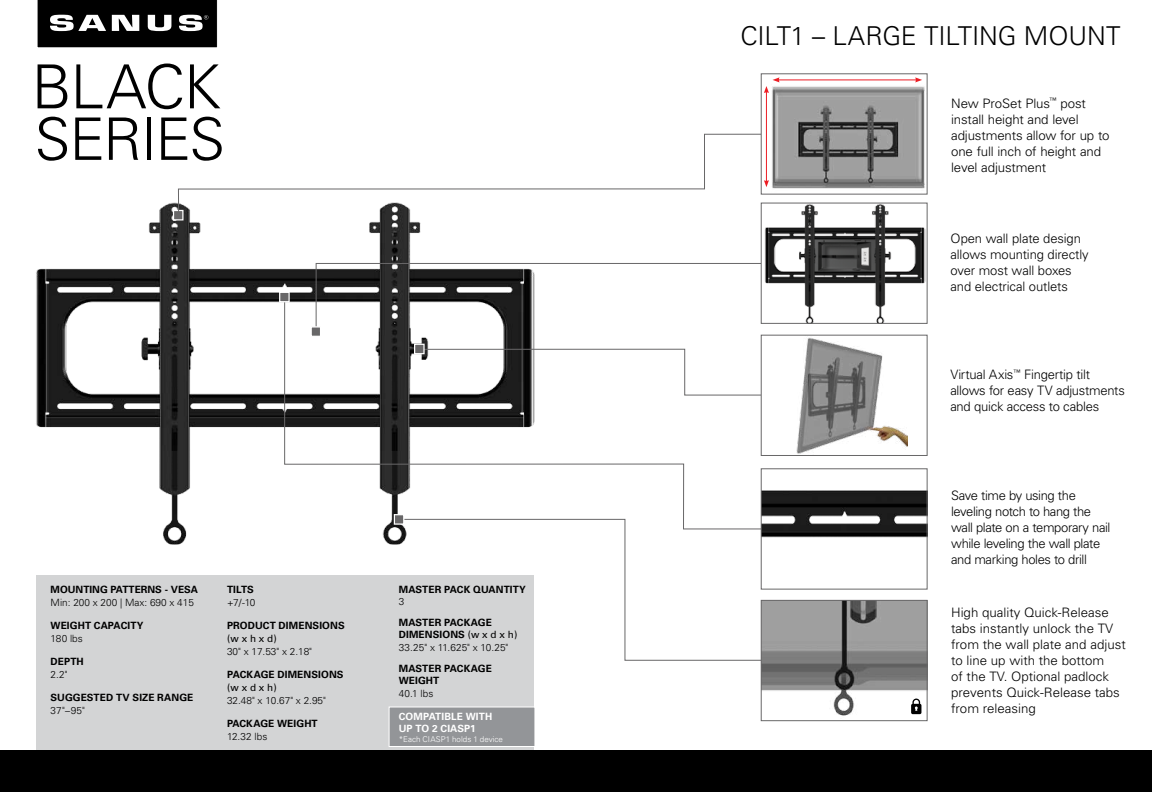
<style>
.page{position:relative;width:1152px;height:792px;background:#fff}
.page>*{position:absolute;margin:0;border:0;box-sizing:border-box;transform-origin:0 0}
.t1{font:300 60.8px "Univers";letter-spacing:-.025em;color:#000}
.t2{font:300 58.6px "Univers";letter-spacing:-.025em;color:#000}
.t3{font:300 26px "Univers";letter-spacing:-.01em;color:#000}
.t4{font:300 13px/16px "Univers";letter-spacing:-.01em;color:#000}
.t5{font:300 13px/16px "Univers";letter-spacing:-.03em;color:#000}
.t6{font:700 10px/12px "Univers";letter-spacing:.01em;color:#000}
.t7{font:300 10px "Univers";color:#000}
.t8{font:700 10px/12px "Univers";letter-spacing:.01em;color:#fff}
.t9{font:10px "Univers";color:#000}
.t10{font:300 8px "Univers";letter-spacing:.005em;color:#fff}
.s1{font-weight:400}
</style>
<div class="page">
<div style="left:37px;top:575px;width:497px;height:175px;background:#d3d4d5"></div>
<div style="left:0;top:751px;width:1152px;height:41px;background:#000"></div>
<svg style="left:37px;top:0;width:181px;height:48px;background:#2f2f2f"></svg>
<img style="left:36px;top:202px;width:385px;height:342px">
<svg style="left:316px;top:263px;width:445px;height:33px"></svg>
<svg style="left:284px;top:296px;width:495px;height:233px"></svg>
<svg style="left:395px;top:519px;width:379px;height:142px"></svg>
<div style="left:311px;top:326px;width:10px;height:11px;background:#686768;border:1px solid #fff"></div>
<div style="left:279px;top:292px;width:11px;height:10px;background:#686768;border:1px solid #fff"></div>
<div style="left:394px;top:514px;width:10px;height:11px;background:#686768;border:1px solid #fff"></div>
<div style="left:414px;top:344px;width:11px;height:10px;background:#686768;border:1px solid #fff"></div>
<div style="left:173px;top:210px;width:11px;height:11px;background:#686768;border:1px solid #fff"></div>
<svg style="left:178px;top:134px;width:588px;height:80px"></svg>
<img style="left:763px;top:205px;width:162px;height:117px">
<div style="left:761px;top:203px;width:166px;height:121px;border:1px solid #686768"></div>
<div style="left:761px;top:335px;width:166px;height:120px;background:#fff"></div>
<img style="left:796px;top:337px;width:112px;height:117px">
<div style="left:761px;top:335px;width:166px;height:121px;border:1px solid #686768"></div>
<img style="left:763px;top:471px;width:162px;height:116px">
<img style="left:763px;top:602px;width:162px;height:114px">
<div style="left:761px;top:600px;width:166px;height:121px;border:1px solid #686768"></div>
<img style="left:765px;top:80px;width:160px;height:112px">
<div style="left:389px;top:706px;width:146px;height:41px;background:#939598;border:1px solid #fff"></div>
<hr style="left:778px;top:79px;width:139px;height:1px;background:#ed1d24">
<svg style="left:915px;top:77px;width:7px;height:5px"></svg>
<hr style="left:766px;top:92px;width:1px;height:90px;background:#ed1d24">
<svg style="left:764px;top:77px;width:16px;height:16px"></svg>
<svg style="left:764px;top:180px;width:5px;height:7px"></svg>
<svg style="left:911px;top:699px;width:10px;height:15px"></svg>
<h1 class="t1" style="left:31px;top:50px;width:191px">BLACK</h1>
<h2 class="t2" style="left:35px;top:104px;width:192px">SERIES</h2>
<p class="t6" style="left:51px;top:583px;width:149px">MOUNTING PATTERNS - VESA</p>
<p class="t7" style="left:51px;top:596px;width:145px">Min: 200 x 200 | Max: 690 x 415</p>
<p class="t6" style="left:51px;top:619px;width:94px">WEIGHT CAPACITY</p>
<p class="t7" style="left:51px;top:632px;width:34px">180 lbs</p>
<p class="t6" style="left:51px;top:655px;width:35px">DEPTH</p>
<p class="t7" style="left:51px;top:668px;width:19px">2.2"</p>
<p class="t6" style="left:51px;top:691px;width:144px">SUGGESTED TV SIZE RANGE</p>
<p class="t7" style="left:51px;top:704px;width:36px">37"–95"</p>
<p class="t6" style="left:227px;top:583px;width:28px">TILTS</p>
<p class="t7" style="left:227px;top:596px;width:30px">+7/-10</p>
<p class="t6" style="left:227px;top:619px;width:119px">PRODUCT DIMENSIONS</p>
<p class="t9" style="left:227px;top:632px;width:51px">(w x h x d)</p>
<p class="t7" style="left:227px;top:645px;width:87px">30" x 17.53" x 2.18"</p>
<p class="t6" style="left:227px;top:668px;width:118px">PACKAGE DIMENSIONS</p>
<p class="t9" style="left:227px;top:681px;width:51px">(w x d x h)</p>
<p class="t7" style="left:227px;top:694px;width:100px">32.48" x 10.67" x 2.95"</p>
<p class="t6" style="left:227px;top:717px;width:92px">PACKAGE WEIGHT</p>
<p class="t7" style="left:227px;top:730px;width:42px">12.32 lbs</p>
<p class="t6" style="left:399px;top:583px;width:129px">MASTER PACK QUANTITY</p>
<p class="t7" style="left:399px;top:595px;width:7px">3</p>
<p class="t6" style="left:399px;top:616px;width:120px">MASTER PACKAGE<br>DIMENSIONS <span class="s1">(w x d x h)</span></p>
<p class="t7" style="left:399px;top:641px;width:111px">33.25" x 11.625" x 10.25"</p>
<p class="t6" style="left:399px;top:662px;width:95px">MASTER PACKAGE<br>WEIGHT</p>
<p class="t7" style="left:399px;top:687px;width:36px">40.1 lbs</p>
<p class="t8" style="left:399px;top:710px;width:95px">COMPATIBLE WITH<br>UP TO 2 CIASP1</p>
<p class="t10" style="left:399px;top:734px;width:106px">*Each CIASP1 holds 1 device</p>
<h3 class="t3" style="left:741px;top:20px;width:381px">CILT1 – LARGE TILTING MOUNT</h3>
<p class="t4" style="left:951px;top:95px;width:160px">New ProSet Plus<sup>™</sup> post install height and level adjustments allow for up to one full inch of height and level adjustment</p>
<p class="t4" style="left:951px;top:231px;width:140px">Open wall plate design allows mounting directly over most wall boxes and electrical outlets</p>
<p class="t4" style="left:950px;top:366px;width:176px">Virtual Axis<sup>™</sup> Fingertip tilt allows for easy TV adjustments and quick access to cables</p>
<p class="t5" style="left:951px;top:487px;width:161px">Save time by using the leveling notch to hang the wall plate on a temporary nail while leveling the wall plate and marking holes to drill</p>
<p class="t4" style="left:951px;top:605px;width:176px">High quality Quick-Release tabs instantly unlock the TV from the wall plate and adjust to line up with the bottom<br>of the TV. Optional padlock prevents Quick-Release tabs from releasing</p>
</div>
